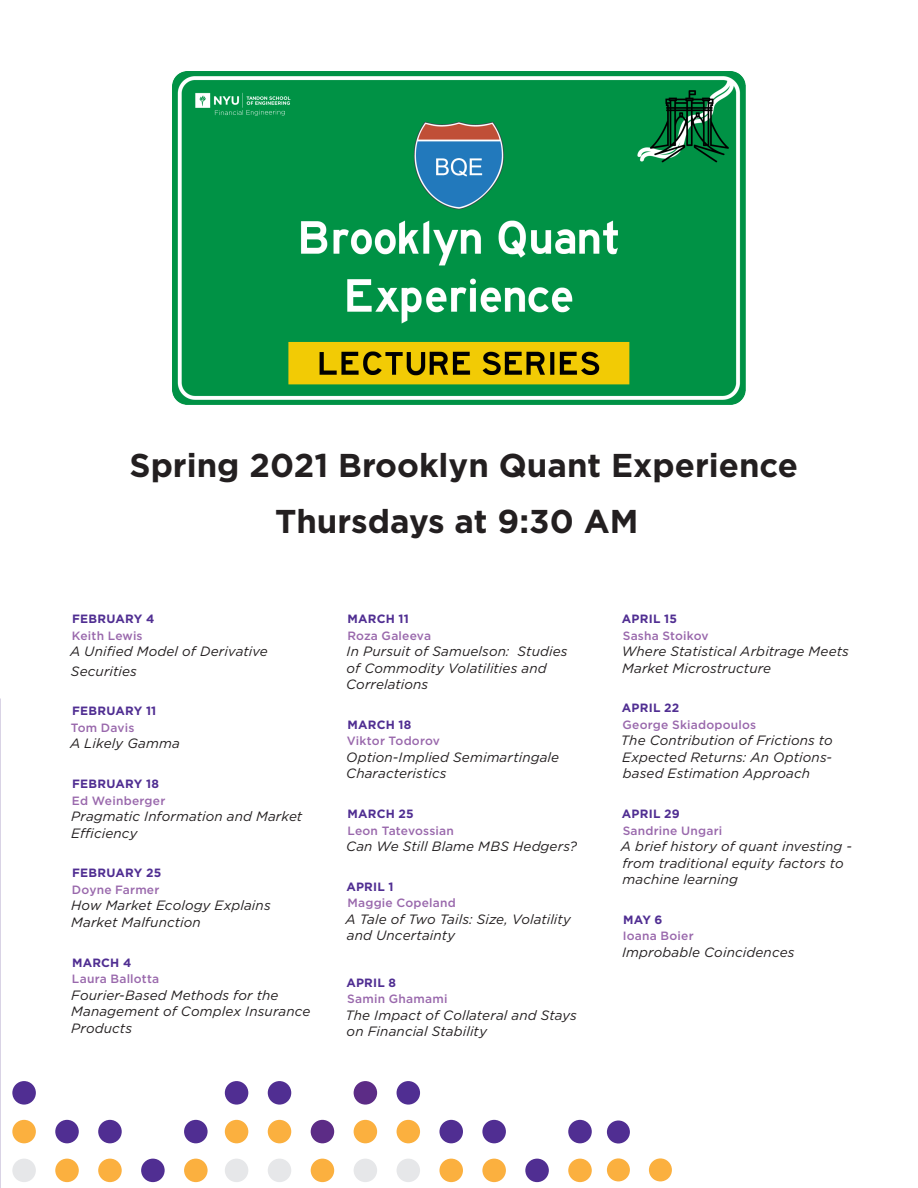
<style>
.page{position:relative;width:918px;height:1188px;background:#fff}
.page>*{position:absolute;margin:0;border:0;box-sizing:border-box;transform-origin:0 0}
.subs{font:700 33px "Gotham";color:#231f20}
.series_-_date{font:italic 13.5px/16.5px "Gotham";letter-spacing:.01em;color:#231f20}
.series_-_date-2{font:500 12px/16.5px "Gotham";letter-spacing:.02em;color:#9968ac}
.series_-_date-3{font:700 12px/16.5px "Gotham";letter-spacing:.02em;color:#502e92}
.s1{font-weight:700;color:#502e92}
.s2{font-weight:500;color:#9968ac}
</style>
<div class="page">
<img style="left:173px;top:71px;width:572px;height:334px">
<div style="left:607px;top:1121px;width:23px;height:23px;background:#502e92;border-radius:50%"></div>
<div style="left:607px;top:1158px;width:23px;height:23px;background:#fbb03f;border-radius:50%"></div>
<div style="left:649px;top:1158px;width:23px;height:23px;background:#fbb03f;border-radius:50%"></div>
<div style="left:225px;top:1081px;width:23px;height:24px;background:#502e92;border-radius:50%"></div>
<div style="left:268px;top:1081px;width:23px;height:24px;background:#502e92;border-radius:50%"></div>
<div style="left:354px;top:1081px;width:23px;height:24px;background:#5c2c86;border-radius:50%"></div>
<div style="left:397px;top:1081px;width:23px;height:24px;background:#502e92;border-radius:50%"></div>
<div style="left:225px;top:1120px;width:23px;height:23px;background:#fbb03f;border-radius:50%"></div>
<div style="left:268px;top:1120px;width:23px;height:23px;background:#fbb03f;border-radius:50%"></div>
<div style="left:311px;top:1120px;width:23px;height:23px;background:#5c2c86;border-radius:50%"></div>
<div style="left:354px;top:1120px;width:23px;height:23px;background:#fbb03f;border-radius:50%"></div>
<div style="left:397px;top:1120px;width:23px;height:23px;background:#fbb03f;border-radius:50%"></div>
<div style="left:439px;top:1120px;width:24px;height:23px;background:#502e92;border-radius:50%"></div>
<div style="left:482px;top:1120px;width:24px;height:23px;background:#502e92;border-radius:50%"></div>
<div style="left:568px;top:1120px;width:24px;height:23px;background:#502e92;border-radius:50%"></div>
<div style="left:225px;top:1159px;width:23px;height:23px;background:#e6e7e9;border-radius:50%"></div>
<div style="left:268px;top:1159px;width:23px;height:23px;background:#e6e7e9;border-radius:50%"></div>
<div style="left:311px;top:1159px;width:23px;height:23px;background:#fbb03f;border-radius:50%"></div>
<div style="left:354px;top:1159px;width:23px;height:23px;background:#e6e7e9;border-radius:50%"></div>
<div style="left:397px;top:1159px;width:23px;height:23px;background:#e6e7e9;border-radius:50%"></div>
<div style="left:439px;top:1159px;width:24px;height:23px;background:#fbb03f;border-radius:50%"></div>
<div style="left:482px;top:1159px;width:24px;height:23px;background:#fbb03f;border-radius:50%"></div>
<div style="left:525px;top:1159px;width:24px;height:23px;background:#502e92;border-radius:50%"></div>
<div style="left:568px;top:1159px;width:24px;height:23px;background:#fbb03f;border-radius:50%"></div>
<div style="left:12px;top:1081px;width:24px;height:24px;background:#502e92;border-radius:50%"></div>
<div style="left:12px;top:1120px;width:24px;height:23px;background:#fbb03f;border-radius:50%"></div>
<div style="left:55px;top:1120px;width:24px;height:23px;background:#502e92;border-radius:50%"></div>
<div style="left:98px;top:1120px;width:24px;height:23px;background:#502e92;border-radius:50%"></div>
<div style="left:184px;top:1120px;width:24px;height:23px;background:#502e92;border-radius:50%"></div>
<div style="left:12px;top:1159px;width:24px;height:23px;background:#e6e7e9;border-radius:50%"></div>
<div style="left:55px;top:1159px;width:24px;height:23px;background:#fbb03f;border-radius:50%"></div>
<div style="left:98px;top:1159px;width:24px;height:23px;background:#fbb03f;border-radius:50%"></div>
<div style="left:141px;top:1159px;width:24px;height:23px;background:#502e92;border-radius:50%"></div>
<div style="left:184px;top:1159px;width:24px;height:23px;background:#fbb03f;border-radius:50%"></div>
<p class="subs" style="left:130px;top:444px;width:670px">Spring 2021 Brooklyn Quant Experience</p>
<p class="subs" style="left:275px;top:500px;width:365px">Thursdays at 9:30 AM</p>
<p class="series_-_date-2" style="left:72px;top:611px;width:84px"><span class="s1">FEBRUARY 4<br></span>Keith Lewis</p>
<p class="series_-_date" style="left:70px;top:641px;width:199px;line-height:19.5px">A Unified Model of Derivative<br>Securities</p>
<p class="series_-_date-3" style="left:71px;top:703px;width:87px">FEBRUARY 11<br><span class="s2">Tom Davis</span></p>
<p class="series_-_date" style="left:70px;top:735px;width:111px">A Likely Gamma</p>
<p class="series_-_date-2" style="left:72px;top:776px;width:95px"><span class="s1">FEBRUARY 18<br></span>Ed Weinberger</p>
<p class="series_-_date" style="left:71px;top:808px;width:233px">Pragmatic Information and Market<br>Efficiency</p>
<p class="series_-_date-2" style="left:72px;top:865px;width:91px"><span class="s1">FEBRUARY 25<br></span>Doyne Farmer</p>
<p class="series_-_date" style="left:71px;top:897px;width:201px">How Market Ecology Explains<br>Market Malfunction</p>
<p class="series_-_date-2" style="left:72px;top:954px;width:89px"><span class="s1">MARCH 4<br></span>Laura Ballotta</p>
<p class="series_-_date" style="left:71px;top:986px;width:241px">Fourier-Based Methods for the<br>Management of Complex Insurance<br>Products</p>
<p class="series_-_date-2" style="left:347px;top:611px;width:85px"><span class="s1">MARCH 11<br></span>Roza Galeeva</p>
<p class="series_-_date" style="left:346px;top:643px;width:223px">In Pursuit of Samuelson: Studies of Commodity Volatilities and<br>Correlations</p>
<p class="series_-_date-2" style="left:347px;top:716px;width:95px"><span class="s1">MARCH 18<br></span>Viktor Todorov</p>
<p class="series_-_date" style="left:346px;top:749px;width:215px">Option-Implied Semimartingale<br>Characteristics</p>
<p class="series_-_date-2" style="left:347px;top:806px;width:108px"><span class="s1">MARCH 25<br></span>Leon Tatevossian</p>
<p class="series_-_date" style="left:346px;top:838px;width:232px">Can We Still Blame MBS Hedgers?</p>
<p class="series_-_date-2" style="left:346px;top:878px;width:111px"><span class="s1">APRIL 1<br></span>Maggie Copeland</p>
<p class="series_-_date" style="left:345px;top:911px;width:227px">A Tale of Two Tails: Size, Volatility and Uncertainty</p>
<p class="series_-_date-2" style="left:346px;top:974px;width:103px"><span class="s1">APRIL 8<br></span>Samin Ghamami</p>
<p class="series_-_date" style="left:345px;top:1007px;width:233px">The Impact of Collateral and Stays on Financial Stability</p>
<p class="series_-_date-2" style="left:622px;top:611px;width:88px"><span class="s1">APRIL 15<br></span>Sasha Stoikov</p>
<p class="series_-_date" style="left:622px;top:643px;width:229px">Where Statistical Arbitrage Meets<br>Market Microstructure</p>
<p class="series_-_date-2" style="left:622px;top:700px;width:136px"><span class="s1">APRIL 22<br></span>George Skiadopoulos</p>
<p class="series_-_date" style="left:621px;top:732px;width:214px;text-align:justify">The Contribution of Frictions to Expected Returns: An Options&shy;based Estimation Approach</p>
<p class="series_-_date-2" style="left:622px;top:806px;width:102px"><span class="s1">APRIL 29<br></span>Sandrine Ungari</p>
<p class="series_-_date" style="left:621px;top:838px;width:233px">A brief history of quant investing - from traditional equity factors to machine learning</p>
<p class="series_-_date-2" style="left:623px;top:911px;width:72px"><span class="s1">MAY 6<br></span>Ioana Boier</p>
<p class="series_-_date" style="left:622px;top:944px;width:174px">Improbable Coincidences</p>
</div>
